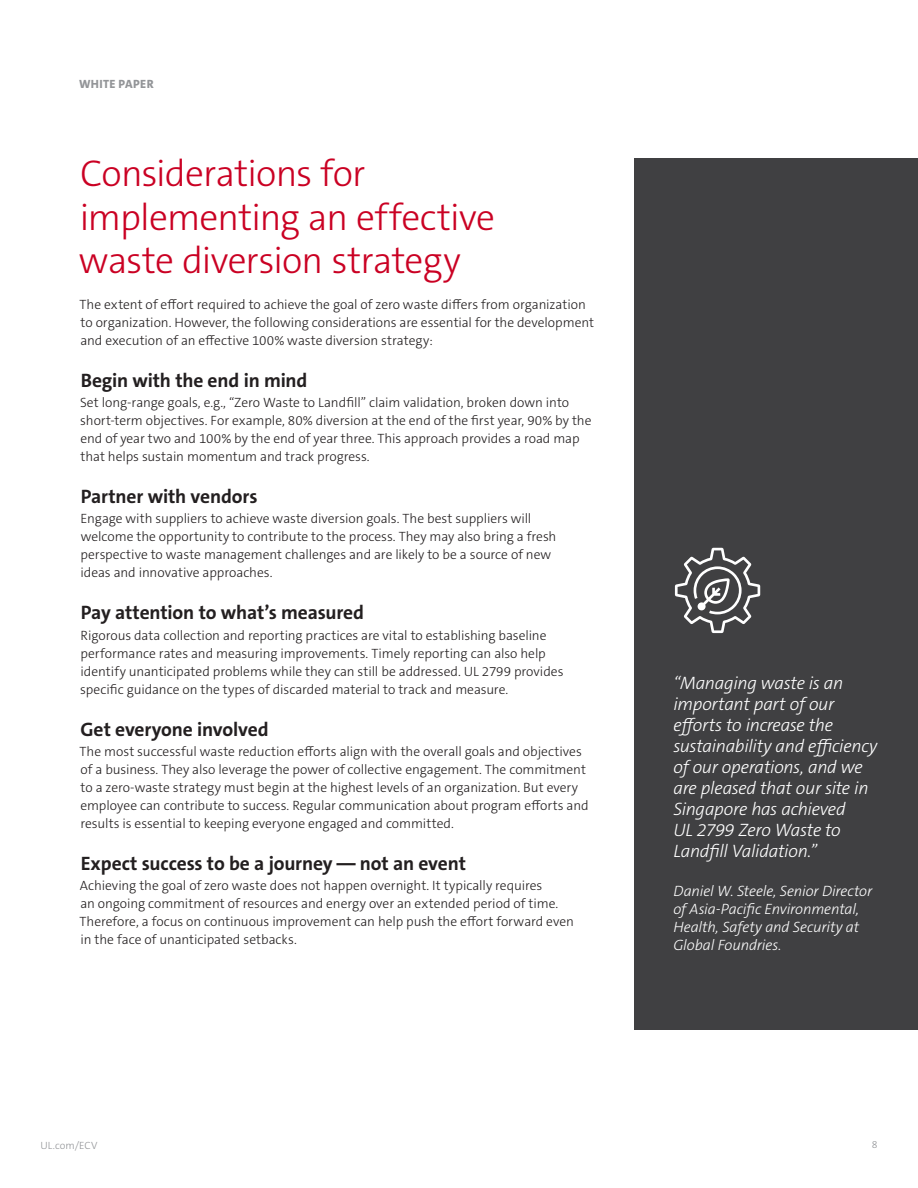
<style>
.page{position:relative;width:918px;height:1188px;background:#fff}
.page>*{position:absolute;margin:0;border:0;box-sizing:border-box;transform-origin:0 0}
.Interior_Headline{font:300 37.5px/43.5px "The Sans C5";letter-spacing:-.02em;color:#ca0123}
.Subhead{font:700 19.5px "The Sans C5";letter-spacing:-.01em;color:#231f20}
.Call_Out_Copy{font:italic 300 18px/21px "The Sans C5";letter-spacing:-.02em;color:#fff}
.Descriptor_Copy{font:italic 300 15px/18px "The Sans C5";letter-spacing:-.01em;color:#fff}
.Body_Copy{font:300 13.5px/18px "The Sans C5";letter-spacing:-.005em;color:#231f20}
.Interior_Headline-2{font:300 13.5px/18px "The Sans C5";color:#231f20}
.Running_Header{font:800 12px "The Sans C5";letter-spacing:.025em;color:#939598}
.Page_Number_Right{font:300 10.5px "The Sans C5";letter-spacing:.005em;color:#939598}
</style>
<div class="page">
<div style="left:635px;top:159px;width:283px;height:871px;background:#404042"></div>
<svg style="left:675px;top:548px;width:85px;height:85px"></svg>
<div style="left:698px;top:602px;width:8px;height:8px;background:#fff;border-radius:50%"></div>
<p class="Running_Header" style="left:79px;top:77px;width:76px">WHITE PAPER</p>
<p class="Interior_Headline" style="left:79px;top:152px;width:418px">Considerations for implementing an effective waste diversion strategy</p>
<p class="Interior_Headline-2" style="left:79px;top:296px;width:516px">The extent of effort required to achieve the goal of zero waste differs from organization to organization. However, the following considerations are essential for the development and execution of an effective 100% waste diversion strategy:</p>
<h3 class="Subhead" style="left:81px;top:368px;width:228px">Begin with the end in mind</h3>
<p class="Body_Copy" style="left:80px;top:394px;width:513px">Set long-range goals, e.g., “Zero Waste to Landfill” claim validation, broken down into short-term objectives. For example, 80% diversion at the end of the first year, 90% by the end of year two and 100% by the end of year three. This approach provides a road map that helps sustain momentum and track progress.</p>
<h3 class="Subhead" style="left:81px;top:484px;width:178px">Partner with vendors</h3>
<p class="Body_Copy" style="left:80px;top:510px;width:478px">Engage with suppliers to achieve waste diversion goals. The best suppliers will welcome the opportunity to contribute to the process. They may also bring a fresh perspective to waste management challenges and are likely to be a source of new ideas and innovative approaches.</p>
<h3 class="Subhead" style="left:81px;top:600px;width:285px">Pay attention to what’s measured</h3>
<p class="Body_Copy" style="left:80px;top:626px;width:485px">Rigorous data collection and reporting practices are vital to establishing baseline performance rates and measuring improvements. Timely reporting can also help identify unanticipated problems while they can still be addressed. UL 2799 provides specific guidance on the types of discarded material to track and measure.</p>
<h3 class="Subhead" style="left:81px;top:717px;width:190px">Get everyone involved</h3>
<p class="Body_Copy" style="left:79px;top:742px;width:511px">The most successful waste reduction efforts align with the overall goals and objectives of a business. They also leverage the power of collective engagement. The commitment to a zero-waste strategy must begin at the highest levels of an organization. But every employee can contribute to success. Regular communication about program efforts and results is essential to keeping everyone engaged and committed.</p>
<h3 class="Subhead" style="left:81px;top:851px;width:387px">Expect success to be a journey ⎯ not an event</h3>
<p class="Body_Copy" style="left:79px;top:877px;width:496px">Achieving the goal of zero waste does not happen overnight. It typically requires<br>an ongoing commitment of resources and energy over an extended period of time.<br>Therefore, a focus on continuous improvement can help push the effort forward even in the face of unanticipated setbacks.</p>
<p class="Call_Out_Copy" style="left:673px;top:673px;width:205px">“Managing waste is an important part of our efforts to increase the sustainability and efficiency of our operations, and we are pleased that our site in<br>Singapore has achieved<br>UL 2799 Zero Waste to<br>Landfill Validation.”</p>
<p class="Descriptor_Copy" style="left:673px;top:882px;width:200px">Daniel W. Steele, Senior Director of Asia-Pacific Environmental,<br>Health, Safety and Security at<br>Global Foundries.</p>
<p class="Page_Number_Right" style="left:40px;top:1138px;width:59px">UL.com/ECV</p>
<p class="Page_Number_Right" style="left:872px;top:1137px;width:7px">8</p>
</div>
